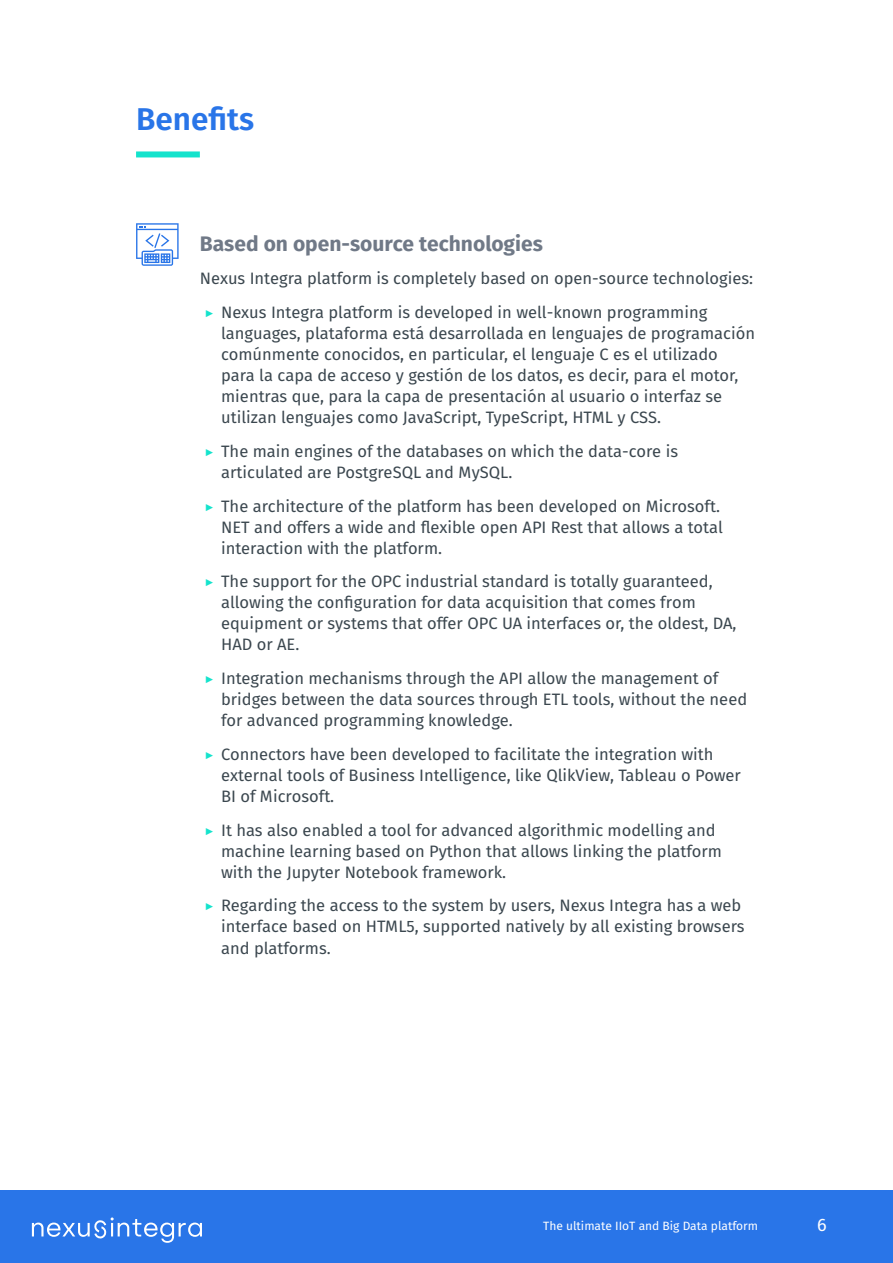
<style>
.page{position:relative;width:893px;height:1263px;background:#fff}
.page>*{position:absolute;margin:0;border:0;box-sizing:border-box;transform-origin:0 0}
.t1{font:600 31.5px "Fira Sans";color:#2975e8}
.t2{font:700 21px "Fira Sans";color:#707987}
.t3{font:18px "Fira Sans";color:#fff}
.t4{font:16.5px/21px "Fira Sans";color:#3b474f}
.t5{font:12px "Fira Sans";color:#fff}
.s1{font-family:"Montserrat";font-weight:700;color:#14e3cc}
</style>
<div class="page">
<div style="left:136px;top:151px;width:64px;height:6px;background:#14e3cc"></div>
<svg style="left:136px;top:223px;width:43px;height:43px"></svg>
<div style="left:0;top:1191px;width:893px;height:72px;background:#2975e8"></div>
<svg style="left:32px;top:1217px;width:170px;height:26px"></svg>
<h1 class="t1" style="left:136px;top:97px;width:120px">Benefits</h1>
<p class="t2" style="left:200px;top:228px;width:345px">Based on open-source technologies</p>
<p class="t4" style="left:200px;top:262px;width:555px;line-height:33.8px">Nexus Integra platform is completely based on open-source technologies: <span class="s1">▶</span> Nexus Integra platform is developed in well-known programming</p>
<p class="t4" style="left:221px;top:323px;width:535px">languages, plataforma está desarrollada en lenguajes de programación comúnmente conocidos, en particular, el lenguaje C es el utilizado para la capa de acceso y gestión de los datos, es decir, para el motor, mientras que, para la capa de presentación al usuario o interfaz se utilizan lenguajes como JavaScript, TypeScript, HTML y CSS.</p>
<p class="t4" style="left:221px;top:440px;width:458px;text-indent:-17px"><span class="s1">▶</span> The main engines of the databases on which the data-core is articulated are PostgreSQL and MySQL.</p>
<p class="t4" style="left:221px;top:495px;width:503px;text-indent:-17px"><span class="s1">▶</span> The architecture of the platform has been developed on Microsoft.<br>NET and offers a wide and flexible open API Rest that allows a total interaction with the platform.</p>
<p class="t4" style="left:221px;top:571px;width:517px;text-indent:-17px"><span class="s1">▶</span> The support for the OPC industrial standard is totally guaranteed, allowing the configuration for data acquisition that comes from equipment or systems that offer OPC UA interfaces or, the oldest, DA, HAD or AE.</p>
<p class="t4" style="left:221px;top:668px;width:528px;text-indent:-17px"><span class="s1">▶</span> Integration mechanisms through the API allow the management of bridges between the data sources through ETL tools, without the need for advanced programming knowledge.</p>
<p class="t4" style="left:221px;top:744px;width:521px;text-indent:-17px"><span class="s1">▶</span> Connectors have been developed to facilitate the integration with external tools of Business Intelligence, like QlikView, Tableau o Power<br>BI of Microsoft.</p>
<p class="t4" style="left:221px;top:819px;width:502px;text-indent:-17px"><span class="s1">▶</span> It has also enabled a tool for advanced algorithmic modelling and machine learning based on Python that allows linking the platform with the Jupyter Notebook framework.</p>
<p class="t4" style="left:221px;top:895px;width:525px;text-indent:-17px"><span class="s1">▶</span> Regarding the access to the system by users, Nexus Integra has a web interface based on HTML5, supported natively by all existing browsers and platforms.</p>
<p class="t5" style="left:543px;top:1217px;width:217px">The ultimate IIoT and Big Data platform</p>
<p class="t3" style="left:817px;top:1212px;width:11px">6</p>
</div>
